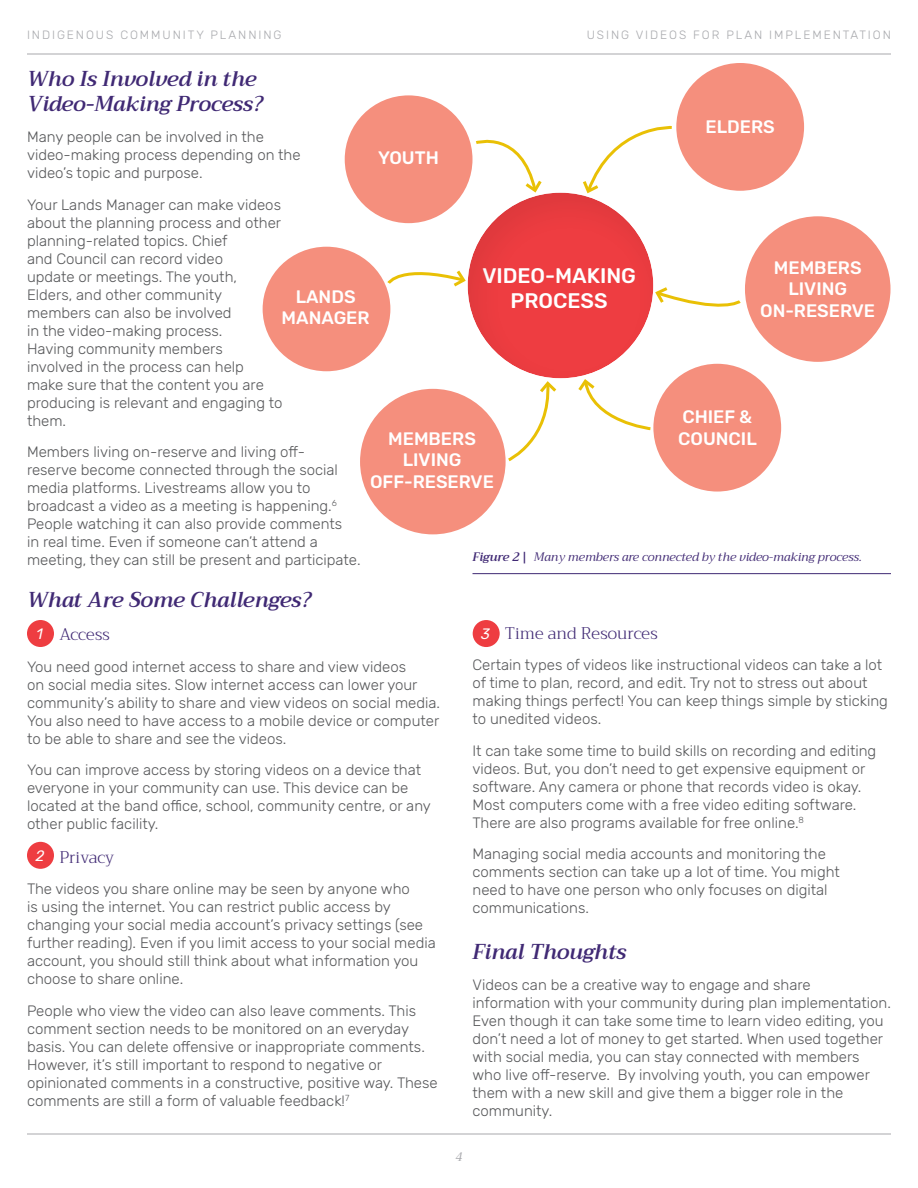
<style>
.page{position:relative;width:918px;height:1188px;background:#fff}
.page>*{position:absolute;margin:0;border:0;box-sizing:border-box;transform-origin:0 0}
.Subtitles{font:italic 600 21px/25.2px "Trirong";color:#402974}
.t1{font:500 21px/25.2px "Rubik";color:#fff;text-align:center}
.Body_Text{font:500 18px/21.6px "Rubik";color:#fff;text-align:center}
.Sub_subtitle{font:300 16.5px "Trirong";color:#402974}
.Body_Text-2{font:300 15px/18px "Rubik";color:#57585a}
.Subtitles-2{font:italic 15px "Rubik";color:#fff}
.t2{font:300 12px "Rubik";letter-spacing:.16em;color:#a8a9ad}
.t3{font:italic 12px "Trirong";color:#402974}
.t4{font:italic 12px "Trirong";color:#a8a9ad}
.s1{font-weight:600}
</style>
<div class="page">
<hr style="left:27px;top:1134px;width:864px;height:1px;background:#a8a9ad">
<hr style="left:27px;top:54px;width:864px;height:1px;background:#a8a9ad">
<div style="left:27px;top:842px;width:27px;height:27px;background:#ee3d41;border-radius:50%"></div>
<div style="left:27px;top:620px;width:27px;height:27px;background:#ee3d41;border-radius:50%"></div>
<div style="left:473px;top:620px;width:27px;height:27px;background:#ee3d41;border-radius:50%"></div>
<hr style="left:472px;top:573px;width:419px;height:1px;background:#402974">
<div style="left:345px;top:95px;width:128px;height:128px;background:#f58f7d;border-radius:50%"></div>
<div style="left:676px;top:63px;width:128px;height:128px;background:#f58f7d;border-radius:50%"></div>
<div style="left:653px;top:364px;width:128px;height:128px;background:#f58f7d;border-radius:50%"></div>
<div style="left:263px;top:247px;width:127px;height:124px;background:#f58f7d;border-radius:50%"></div>
<div style="left:455px;top:191px;width:205px;height:188px;background:#231f20;opacity:.09"></div>
<div style="left:360px;top:389px;width:146px;height:145px;background:#f58f7d;border-radius:50%"></div>
<div style="left:745px;top:216px;width:146px;height:146px;background:#f58f7d;border-radius:50%"></div>
<svg style="left:473px;top:139px;width:71px;height:56px"></svg>
<svg style="left:386px;top:264px;width:82px;height:25px"></svg>
<svg style="left:508px;top:381px;width:49px;height:81px"></svg>
<svg style="left:575px;top:377px;width:78px;height:54px"></svg>
<svg style="left:653px;top:285px;width:88px;height:29px"></svg>
<svg style="left:580px;top:125px;width:92px;height:70px"></svg>
<p class="t2" style="left:27px;top:28px;width:256px">INDIGENOUS COMMUNITY PLANNING</p>
<p class="t2" style="left:587px;top:28px;width:19px">Usin</p>
<p class="t2" style="left:621px;top:28px;width:49px">g Videos</p>
<p class="t2" style="left:693px;top:28px;width:52px">for Plan</p>
<p class="t2" style="left:769px;top:28px;width:15px">Implementation</p>
<p class="Subtitles" style="left:27px;top:66px;width:238px">Who Is Involved in the<br>Video-Making Process?</p>
<p class="Body_Text-2" style="left:27px;top:128px;width:275px">Many people can be involved in the video-making process depending on the video’s topic and purpose.</p>
<p class="Body_Text-2" style="left:27px;top:196px;width:257px">Your Lands Manager can make videos about the planning process and other planning-related topics. Chief<br>and Council can record video<br>update or meetings. The youth,<br>Elders, and other community members can also be involved<br>in the video-making process.<br>Having community members involved in the process can help make sure that the content you are producing is relevant and engaging to them.</p>
<p class="Body_Text-2" style="left:27px;top:443px;width:335px">Members living on-reserve and living off-<br>reserve become connected through the social media platforms. Livestreams allow you to broadcast a video as a meeting is happening.<sup>6<br></sup>People watching it can also provide comments<br>in real time. Even if someone can’t attend a meeting, they can still be present and participate.</p>
<p class="Body_Text" style="left:706px;top:117px;width:71px">ELDERS</p>
<p class="Body_Text" style="left:378px;top:147px;width:62px">YOUTH</p>
<p class="Body_Text" style="left:760px;top:257px;width:116px">MEMBERS<br>LIVING<br>ON-RESERVE</p>
<h1 class="t1" style="left:482px;top:263px;width:155px">VIDEO-MAKING<br>PROCESS</h1>
<p class="Body_Text" style="left:282px;top:286px;width:90px">LANDS<br>MANAGER</p>
<p class="Body_Text" style="left:678px;top:407px;width:80px;text-align:left">CHIEF &amp;<br>COUNCIL</p>
<p class="Body_Text" style="left:370px;top:428px;width:125px">MEMBERS<br>LIVING<br>OFF-RESERVE</p>
<p class="t3" style="left:472px;top:547px;width:391px"><span class="s1">Figure 2 |</span> Many members are connected by the video-making process.</p>
<p class="Subtitles" style="left:27px;top:587px;width:286px">What Are Some Challenges?</p>
<p class="Sub_subtitle" style="left:59px;top:622px;width:52px">Access</p>
<p class="Body_Text-2" style="left:27px;top:658px;width:415px">You need good internet access to share and view videos<br>on social media sites. Slow internet access can lower your community’s ability to share and view videos on social media.<br>You also need to have access to a mobile device or computer to be able to share and see the videos.</p>
<p class="Body_Text-2" style="left:27px;top:761px;width:405px">You can improve access by storing videos on a device that everyone in your community can use. This device can be located at the band office, school, community centre, or any other public facility.</p>
<p class="Sub_subtitle" style="left:59px;top:844px;width:56px">Privacy</p>
<p class="Body_Text-2" style="left:27px;top:880px;width:410px">The videos you share online may be seen by anyone who<br>is using the internet. You can restrict public access by changing your social media account’s privacy settings (see further reading). Even if you limit access to your social media account, you should still think about what information you choose to share online.</p>
<p class="Body_Text-2" style="left:27px;top:1002px;width:412px">People who view the video can also leave comments. This comment section needs to be monitored on an everyday basis. You can delete offensive or inappropriate comments.<br>However, it’s still important to respond to negative or opinionated comments in a constructive, positive way. These comments are still a form of valuable feedback!<sup>7</sup></p>
<p class="Sub_subtitle" style="left:505px;top:620px;width:154px">Time and Resources</p>
<p class="Body_Text-2" style="left:472px;top:657px;width:417px">Certain types of videos like instructional videos can take a lot of time to plan, record, and edit. Try not to stress out about making things perfect! You can keep things simple by sticking to unedited videos.</p>
<p class="Body_Text-2" style="left:472px;top:742px;width:405px">It can take some time to build skills on recording and editing videos. But, you don’t need to get expensive equipment or software. Any camera or phone that records video is okay.<br>Most computers come with a free video editing software.<br>There are also programs available for free online.<sup>8</sup></p>
<p class="Body_Text-2" style="left:472px;top:846px;width:369px">Managing social media accounts and monitoring the comments section can take up a lot of time. You might need to have one person who only focuses on digital communications.</p>
<p class="Subtitles" style="left:472px;top:939px;width:156px">Final Thoughts</p>
<p class="Body_Text-2" style="left:472px;top:977px;width:420px">Videos can be a creative way to engage and share information with your community during plan implementation.<br>Even though it can take some time to learn video editing, you don’t need a lot of money to get started. When used together with social media, you can stay connected with members who live off-reserve. By involving youth, you can empower them with a new skill and give them a bigger role in the community.</p>
<p class="Subtitles-2" style="left:37px;top:625px;width:8px">1</p>
<p class="Subtitles-2" style="left:481px;top:625px;width:10px">3</p>
<p class="Subtitles-2" style="left:35px;top:847px;width:10px">2</p>
<p class="t4" style="left:456px;top:1147px;width:8px">4</p>
</div>
